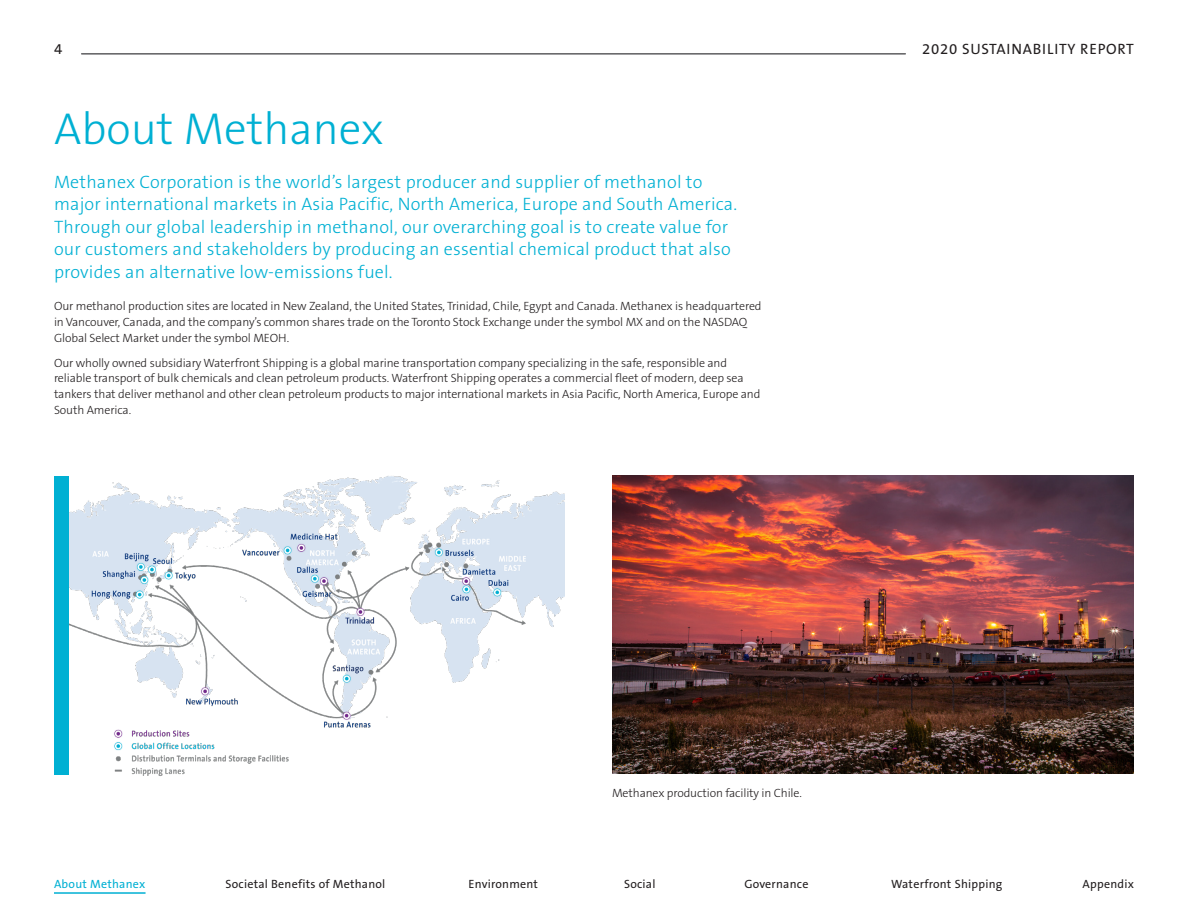
<style>
.page{position:relative;width:1188px;height:918px;background:#fff}
.page>*{position:absolute;margin:0;border:0;box-sizing:border-box;transform-origin:0 0}
.Header_-_Small{font:300 45px "The Sans B3";color:#00b0d3}
.Deck{font:300 18px/22.5px "The Sans B3";letter-spacing:.01em;color:#00b0d3}
.t1{font:15px "The Sans B5 Plain";letter-spacing:.05em;color:#231f20}
.Body_Copy{font:300 12px/15.8px "The Sans B3";letter-spacing:-.01em;color:#231f20}
.t2{font:12px "The Sans B5 Plain";letter-spacing:.02em;color:#231f20}
.t3{font:12px "The Sans B5 Plain";letter-spacing:.02em;color:#00b0d3}
</style>
<div class="page">
<img style="left:69px;top:476px;width:496px;height:300px">
<hr style="left:54px;top:892px;width:92px;height:2px;background:#00b0d3">
<hr style="left:81px;top:54px;width:825px;height:1px;background:#6c6d70">
<div style="left:54px;top:476px;width:15px;height:299px;background:#00b0d3"></div>
<img style="left:612px;top:476px;width:522px;height:297px">
<p class="t1" style="left:54px;top:41px;width:10px">4</p>
<p class="t1" style="left:922px;top:41px;width:213px">2020 SUSTAINABILITY REPORT</p>
<p class="Header_-_Small" style="left:54px;top:106px;width:331px">About Methanex</p>
<p class="Deck" style="left:54px;top:171px;width:685px">Methanex Corporation is the world’s largest producer and supplier of methanol to major international markets in Asia Pacific, North America, Europe and South America.<br>Through our global leadership in methanol, our overarching goal is to create value for our customers and stakeholders by producing an essential chemical product that also provides an alternative low-emissions fuel.</p>
<p class="Body_Copy" style="left:54px;top:299px;width:709px">Our methanol production sites are located in New Zealand, the United States, Trinidad, Chile, Egypt and Canada. Methanex is headquartered in Vancouver, Canada, and the company’s common shares trade on the Toronto Stock Exchange under the symbol MX and on the NASDAQ<br>Global Select Market under the symbol MEOH.</p>
<p class="Body_Copy" style="left:54px;top:355px;width:708px">Our wholly owned subsidiary Waterfront Shipping is a global marine transportation company specializing in the safe, responsible and reliable transport of bulk chemicals and clean petroleum products. Waterfront Shipping operates a commercial fleet of modern, deep sea tankers that deliver methanol and other clean petroleum products to major international markets in Asia Pacific, North America, Europe and South America.</p>
<p class="Body_Copy" style="left:612px;top:786px;width:192px">Methanex production facility in Chile.</p>
<p class="t3" style="left:54px;top:877px;width:93px">About Methanex</p>
<p class="t2" style="left:226px;top:877px;width:161px">Societal Benefits of Methanol</p>
<p class="t2" style="left:468px;top:877px;width:71px">Environment</p>
<p class="t2" style="left:624px;top:877px;width:33px">Social</p>
<p class="t2" style="left:744px;top:877px;width:66px">Governance</p>
<p class="t2" style="left:891px;top:877px;width:113px">Waterfront Shipping</p>
<p class="t2" style="left:1083px;top:877px;width:53px">Appendix</p>
</div>
